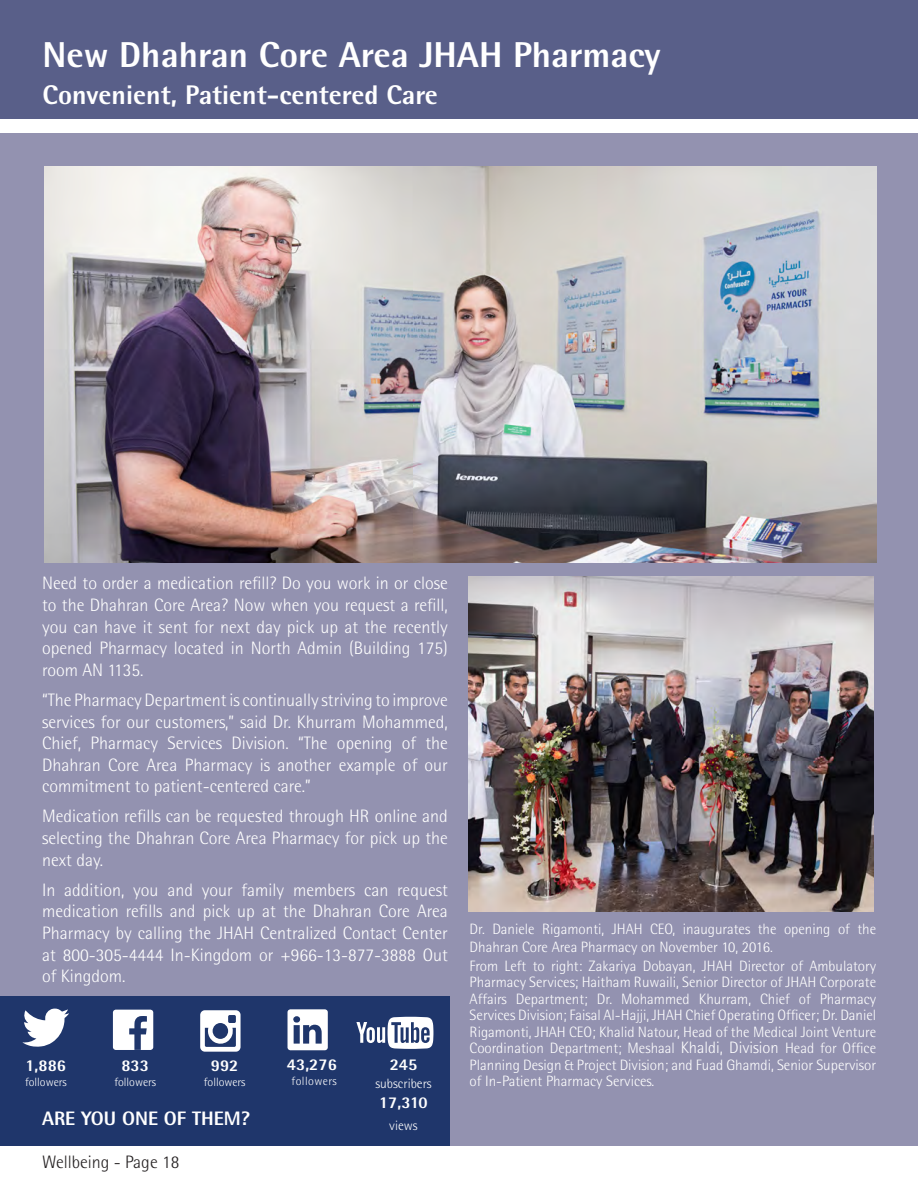
<style>
.page{position:relative;width:918px;height:1188px;background:#fff}
.page>*{position:absolute;margin:0;border:0;box-sizing:border-box;transform-origin:0 0}
.t1{font:800 36px "Agfa Rotis Semisans";color:#fff}
.t2{font:800 27px "Agfa Rotis Semisans";color:#fff}
.t3{font:800 19.5px "Agfa Rotis Semisans";color:#fff}
.t4{font:300 18px/21.6px "Agfa Rotis Semisans";color:#fff;text-align:justify}
.t5{font:300 18px "Agfa Rotis Semisans";color:#231f20}
.t6{font:800 16.5px "Agfa Rotis Semisans";color:#fff}
.t7{font:300 15px/16.5px "Agfa Rotis Semisans";color:#fff}
.t8{font:300 13.5px "Agfa Rotis Semisans";color:#fff}
.t9{font:300 12px "Agfa Rotis Semisans";color:#fff}
.t10{font:300 12px "Agfa Rotis Semisans";letter-spacing:.035em;color:#fff}
.s1{font-size:16.5px}
</style>
<div class="page">
<div style="left:0;top:133px;width:918px;height:1012px;background:#9392b0"></div>
<div style="left:0;top:0;width:918px;height:119px;background:#595f89"></div>
<img style="left:44px;top:167px;width:832px;height:395px">
<img style="left:468px;top:577px;width:406px;height:334px">
<div style="left:0;top:996px;width:450px;height:149px;background:#1f366b"></div>
<svg style="left:23px;top:1008px;width:46px;height:39px"></svg>
<svg style="left:113px;top:1010px;width:40px;height:40px"></svg>
<svg style="left:200px;top:1010px;width:41px;height:42px"></svg>
<svg style="left:288px;top:1009px;width:40px;height:41px"></svg>
<svg style="left:356px;top:1017px;width:77px;height:32px"></svg>
<p class="t1" style="left:43px;top:32px;width:620px">New Dhahran Core Area JHAH Pharmacy</p>
<p class="t2" style="left:43px;top:78px;width:397px">Convenient, Patient-centered Care</p>
<p class="t4" style="left:42px;top:573px;width:407px">Need to order a medication refill? Do you work in or close to the Dhahran Core Area? Now when you request a refill, you can have it sent for next day pick up at the recently opened Pharmacy located in North Admin (Building 175) room AN 1135.</p>
<p class="t4" style="left:42px;top:689px;width:407px">“The Pharmacy Department is continually striving to improve services for our customers,” said Dr. Khurram Mohammed, Chief, Pharmacy Services Division. “The opening of the Dhahran Core Area Pharmacy is another example of our commitment to patient-centered care.”</p>
<p class="t4" style="left:42px;top:806px;width:407px">Medication refills can be requested through HR online and selecting the Dhahran Core Area Pharmacy for pick up the next day.</p>
<p class="t4" style="left:42px;top:879px;width:407px">In addition, you and your family members can request medication refills and pick up at the Dhahran Core Area Pharmacy by calling the JHAH Centralized Contact Center at 800-305-4444 In-Kingdom or +966-13-877-3888 Out of Kingdom.</p>
<p class="t6" style="left:25px;top:1055px;width:42px">1,886</p>
<p class="t9" style="left:25px;top:1075px;width:43px">followers</p>
<p class="t6" style="left:211px;top:1055px;width:29px">992</p>
<p class="t9" style="left:204px;top:1075px;width:43px">followers</p>
<p class="t3" style="left:42px;top:1106px;width:209px">ARE YOU ONE OF THEM?</p>
<p class="t6" style="left:121px;top:1055px;width:29px">833</p>
<p class="t9" style="left:114px;top:1075px;width:43px">followers</p>
<p class="t6" style="left:287px;top:1054px;width:51px">43,276</p>
<p class="t10" style="left:291px;top:1074px;width:47px">followers</p>
<p class="t6" style="left:390px;top:1054px;width:29px">245</p>
<p class="t8" style="left:375px;top:1076px;width:58px">subscribers</p>
<p class="t6" style="left:379px;top:1092px;width:50px">17,310</p>
<p class="t8" style="left:389px;top:1117px;width:30px">views</p>
<p class="t5" style="left:42px;top:1151px;width:139px">Wellbeing - Page 18</p>
<p class="t7" style="left:470px;top:920px;width:408px;line-height:18px">Dr. Daniele Rigamonti, JHAH CEO, inaugurates the opening of the<br>Dhahran Core Area Pharmacy on November 10, 2016.</p>
<p class="t7" style="left:470px;top:958px;width:408px;text-align:justify">From Left to right: Zakariya Dobayan, JHAH Director of Ambulatory Pharmacy Services; Haitham Ruwaili, Senior Director of JHAH Corporate Affairs Department; Dr. Mohammed Khurram, Chief of Pharmacy Services Division; Faisal Al-Hajji, JHAH Chief Operating Officer; Dr. Daniel Rigamonti, JHAH CEO; Khalid Natour, Head of the Medical Joint Venture Coordination Department; Meshaal <span class="s1">Khaldi, Division</span> Head for Office Planning Design &amp; Project Division; and Fuad Ghamdi, Senior Supervisor of In-Patient Pharmacy Services.</p>
</div>
